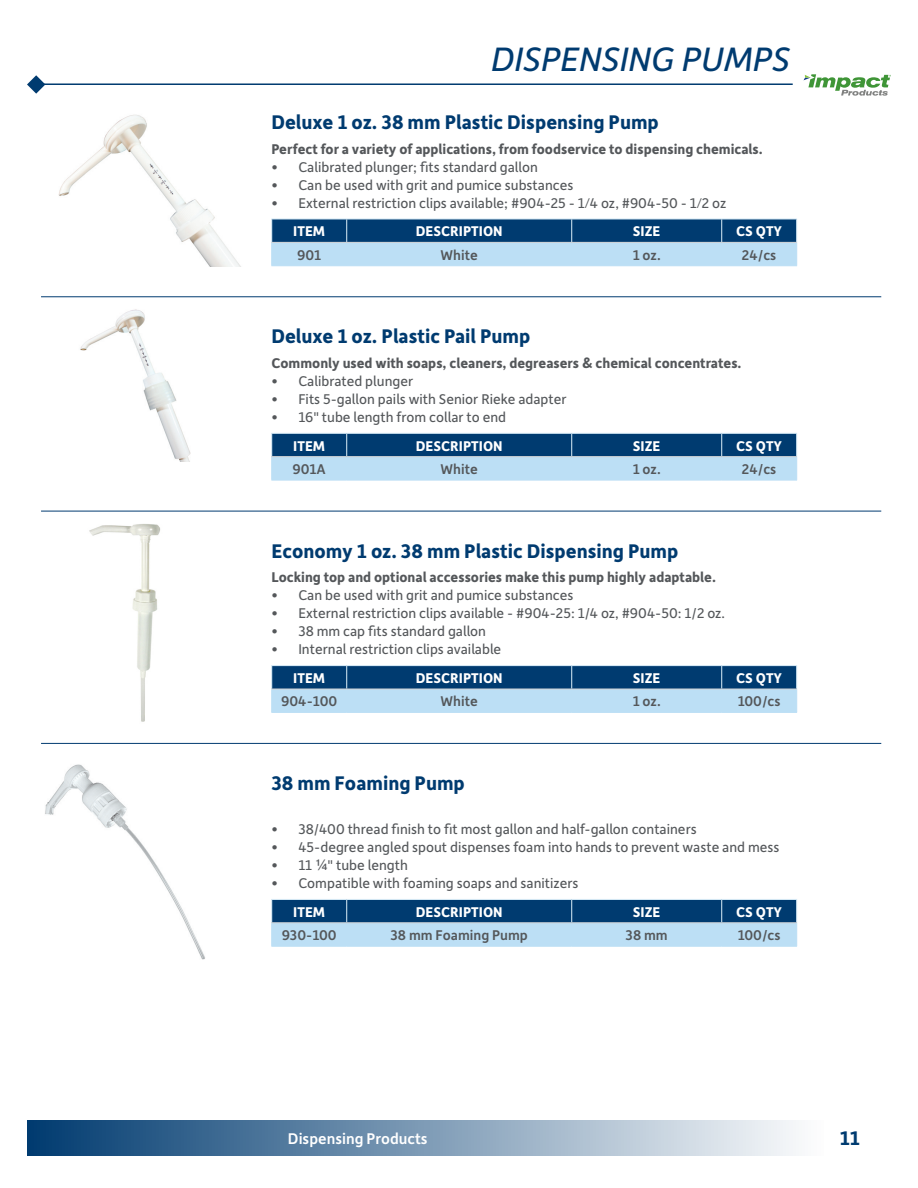
<style>
.page{position:relative;width:918px;height:1188px;background:#fff}
.page>*{position:absolute;margin:0;border:0;box-sizing:border-box;transform-origin:0 0}
._2023_Catalog_Sectio{font:italic 36px "Depot New";color:#003b70}
.Coupon_Name{font:700 21px "Depot New";color:#003b70}
.t1{font:500 16.5px "Depot New";color:#fff}
.t2{font:15px "Depot New";color:#54575a}
._2023_Coupon_Descrip{font:700 15px "Depot New";color:#54575a}
._2023_Coupon_Table_H{font:700 15px "Depot New";color:#fff}
._2023_Coupon_Table_I{font:500 15px "Depot New";color:#54575a}
.s1{font-family:"Helvetica"}
</style>
<div class="page">
<div style="left:27px;top:1120px;width:796px;height:36px;background:linear-gradient(to right,#003a6f,#fdfdfd)"></div>
<hr style="left:35px;top:83px;width:758px;height:2px;background:#003b70">
<svg style="left:27px;top:75px;width:18px;height:19px"></svg>
<svg style="left:804px;top:74px;width:87px;height:22px"></svg>
<hr style="left:41px;top:296px;width:840px;height:1px;background:#003b70">
<hr style="left:41px;top:511px;width:840px;height:1px;background:#003b70">
<hr style="left:41px;top:743px;width:840px;height:1px;background:#003b70">
<svg style="left:271px;top:219px;width:526px;height:46px;background:#628fb4"></svg>
<hr style="left:271px;top:265px;width:76px;height:1px;background:#bcdff5">
<hr style="left:347px;top:265px;width:225px;height:1px;background:#bcdff5">
<hr style="left:572px;top:265px;width:150px;height:1px;background:#bcdff5">
<hr style="left:722px;top:265px;width:75px;height:1px;background:#bcdff5">
<hr style="left:271px;top:480px;width:76px;height:1px;background:#bcdff5">
<hr style="left:347px;top:480px;width:225px;height:1px;background:#bcdff5">
<hr style="left:572px;top:480px;width:150px;height:1px;background:#bcdff5">
<hr style="left:722px;top:480px;width:75px;height:1px;background:#bcdff5">
<svg style="left:271px;top:433px;width:526px;height:47px;background:#6391b5"></svg>
<hr style="left:271px;top:456px;width:76px;height:1px;background:#d1d2d4">
<hr style="left:347px;top:456px;width:225px;height:1px;background:#d1d2d4">
<hr style="left:572px;top:456px;width:150px;height:1px;background:#d1d2d4">
<hr style="left:722px;top:456px;width:75px;height:1px;background:#d1d2d4">
<img style="left:89px;top:524px;width:71px;height:198px">
<hr style="left:271px;top:712px;width:76px;height:1px;background:#bcdff5">
<hr style="left:347px;top:712px;width:225px;height:1px;background:#bcdff5">
<hr style="left:572px;top:712px;width:150px;height:1px;background:#bcdff5">
<hr style="left:722px;top:712px;width:75px;height:1px;background:#bcdff5">
<hr style="left:271px;top:665px;width:76px;height:1px;background:#dbeef9">
<hr style="left:347px;top:665px;width:225px;height:1px;background:#dbeef9">
<hr style="left:572px;top:665px;width:150px;height:1px;background:#dbeef9">
<hr style="left:722px;top:665px;width:75px;height:1px;background:#dbeef9">
<svg style="left:271px;top:666px;width:526px;height:46px;background:#5f8eb3"></svg>
<hr style="left:271px;top:689px;width:76px;height:1px;background:#d1d2d4">
<hr style="left:347px;top:689px;width:225px;height:1px;background:#d1d2d4">
<hr style="left:572px;top:689px;width:150px;height:1px;background:#d1d2d4">
<hr style="left:722px;top:689px;width:75px;height:1px;background:#d1d2d4">
<img style="left:45px;top:764px;width:160px;height:196px">
<svg style="left:271px;top:899px;width:526px;height:47px;background:#6592b5"></svg>
<hr style="left:271px;top:946px;width:76px;height:1px;background:#bcdff5">
<hr style="left:347px;top:946px;width:225px;height:1px;background:#bcdff5">
<hr style="left:572px;top:946px;width:150px;height:1px;background:#bcdff5">
<hr style="left:722px;top:946px;width:75px;height:1px;background:#bcdff5">
<img style="left:80px;top:309px;width:111px;height:153px">
<div style="left:91px;top:409px;width:44px;height:21px;background:#fff"></div>
<img style="left:58px;top:114px;width:182px;height:152px">
<div style="left:102px;top:202px;width:44px;height:21px;background:#fff"></div>
<p class="_2023_Catalog_Sectio" style="left:491px;top:35px;width:301px">DISPENSING PUMPS</p>
<p class="Coupon_Name" style="left:271px;top:108px;width:389px">Deluxe 1 oz. 38 mm Plastic Dispensing Pump</p>
<p class="_2023_Coupon_Descrip" style="left:271px;top:139px;width:493px">Perfect for a variety of applications, from foodservice to dispensing chemicals.</p>
<p class="t2" style="left:271px;top:157px;width:268px">• Calibrated plunger; fits standard gallon</p>
<p class="t2" style="left:271px;top:175px;width:304px">• Can be used with grit and pumice substances</p>
<p class="t2" style="left:271px;top:193px;width:457px">• External restriction clips available; #904-25 - 1⁄4 oz, #904-50 - 1⁄2 oz</p>
<p class="_2023_Coupon_Table_H" style="left:293px;top:222px;width:33px">ITEM</p>
<p class="_2023_Coupon_Table_H" style="left:416px;top:222px;width:88px">DESCRIPTION</p>
<p class="_2023_Coupon_Table_H" style="left:633px;top:222px;width:29px">SIZE</p>
<p class="_2023_Coupon_Table_H" style="left:736px;top:222px;width:48px">CS QTY</p>
<p class="_2023_Coupon_Table_I" style="left:297px;top:245px;width:26px">901</p>
<p class="_2023_Coupon_Table_I" style="left:441px;top:245px;width:39px">White</p>
<p class="_2023_Coupon_Table_I" style="left:633px;top:245px;width:30px">1 oz.</p>
<p class="_2023_Coupon_Table_I" style="left:742px;top:245px;width:36px">24/cs</p>
<p class="Coupon_Name" style="left:271px;top:323px;width:260px">Deluxe 1 oz. Plastic Pail Pump</p>
<p class="_2023_Coupon_Descrip" style="left:271px;top:353px;width:472px">Commonly used with soaps, cleaners, degreasers &amp; chemical concentrates.</p>
<p class="t2" style="left:271px;top:371px;width:143px">• Calibrated plunger</p>
<p class="t2" style="left:271px;top:389px;width:297px">• Fits 5-gallon pails with Senior Rieke adapter</p>
<p class="t2" style="left:271px;top:407px;width:236px">• 16" tube length from collar to end</p>
<p class="_2023_Coupon_Table_H" style="left:293px;top:436px;width:33px">ITEM</p>
<p class="_2023_Coupon_Table_H" style="left:416px;top:436px;width:88px">DESCRIPTION</p>
<p class="_2023_Coupon_Table_H" style="left:633px;top:436px;width:29px">SIZE</p>
<p class="_2023_Coupon_Table_H" style="left:736px;top:436px;width:48px">CS QTY</p>
<p class="_2023_Coupon_Table_I" style="left:292px;top:459px;width:35px">901A</p>
<p class="_2023_Coupon_Table_I" style="left:441px;top:459px;width:39px">White</p>
<p class="_2023_Coupon_Table_I" style="left:633px;top:459px;width:30px">1 oz.</p>
<p class="_2023_Coupon_Table_I" style="left:742px;top:459px;width:36px">24/cs</p>
<p class="Coupon_Name" style="left:271px;top:537px;width:408px">Economy 1 oz. 38 mm Plastic Dispensing Pump</p>
<p class="_2023_Coupon_Descrip" style="left:271px;top:568px;width:446px">Locking top and optional accessories make this pump highly adaptable.</p>
<p class="t2" style="left:271px;top:586px;width:304px">• Can be used with grit and pumice substances</p>
<p class="t2" style="left:271px;top:604px;width:455px">• External restriction clips available - #904-25: 1/4 oz, #904-50: 1/2 oz.</p>
<p class="t2" style="left:271px;top:622px;width:216px">• 38 mm cap fits standard gallon</p>
<p class="t2" style="left:271px;top:640px;width:231px">• Internal restriction clips available</p>
<p class="_2023_Coupon_Table_H" style="left:293px;top:668px;width:33px">ITEM</p>
<p class="_2023_Coupon_Table_H" style="left:416px;top:668px;width:88px">DESCRIPTION</p>
<p class="_2023_Coupon_Table_H" style="left:633px;top:668px;width:29px">SIZE</p>
<p class="_2023_Coupon_Table_H" style="left:736px;top:668px;width:48px">CS QTY</p>
<p class="_2023_Coupon_Table_I" style="left:281px;top:692px;width:58px">904-100</p>
<p class="_2023_Coupon_Table_I" style="left:441px;top:692px;width:39px">White</p>
<p class="_2023_Coupon_Table_I" style="left:633px;top:692px;width:30px">1 oz.</p>
<p class="_2023_Coupon_Table_I" style="left:738px;top:692px;width:44px">100/cs</p>
<p class="Coupon_Name" style="left:271px;top:769px;width:195px">38 mm Foaming Pump</p>
<p class="t2" style="left:271px;top:819px;width:427px">• 38/400 thread finish to fit most gallon and half-gallon containers</p>
<p class="t2" style="left:271px;top:837px;width:510px">• 45-degree angled spout dispenses foam into hands to prevent waste and mess</p>
<p class="t2" style="left:271px;top:855px;width:138px">• 11 <span class="s1">¼</span>" tube length</p>
<p class="t2" style="left:271px;top:873px;width:309px">• Compatible with foaming soaps and sanitizers</p>
<p class="_2023_Coupon_Table_H" style="left:293px;top:902px;width:33px">ITEM</p>
<p class="_2023_Coupon_Table_H" style="left:416px;top:902px;width:88px">DESCRIPTION</p>
<p class="_2023_Coupon_Table_H" style="left:633px;top:902px;width:29px">SIZE</p>
<p class="_2023_Coupon_Table_H" style="left:736px;top:902px;width:48px">CS QTY</p>
<p class="_2023_Coupon_Table_I" style="left:282px;top:925px;width:56px">930-100</p>
<p class="_2023_Coupon_Table_I" style="left:391px;top:925px;width:139px">38 mm Foaming Pump</p>
<p class="_2023_Coupon_Table_I" style="left:626px;top:925px;width:44px">38 mm</p>
<p class="_2023_Coupon_Table_I" style="left:738px;top:925px;width:44px">100/cs</p>
<p class="t1" style="left:288px;top:1128px;width:141px">Dispensing Products</p>
<h2 class="Coupon_Name" style="left:840px;top:1124px;width:22px">11</h2>
</div>
